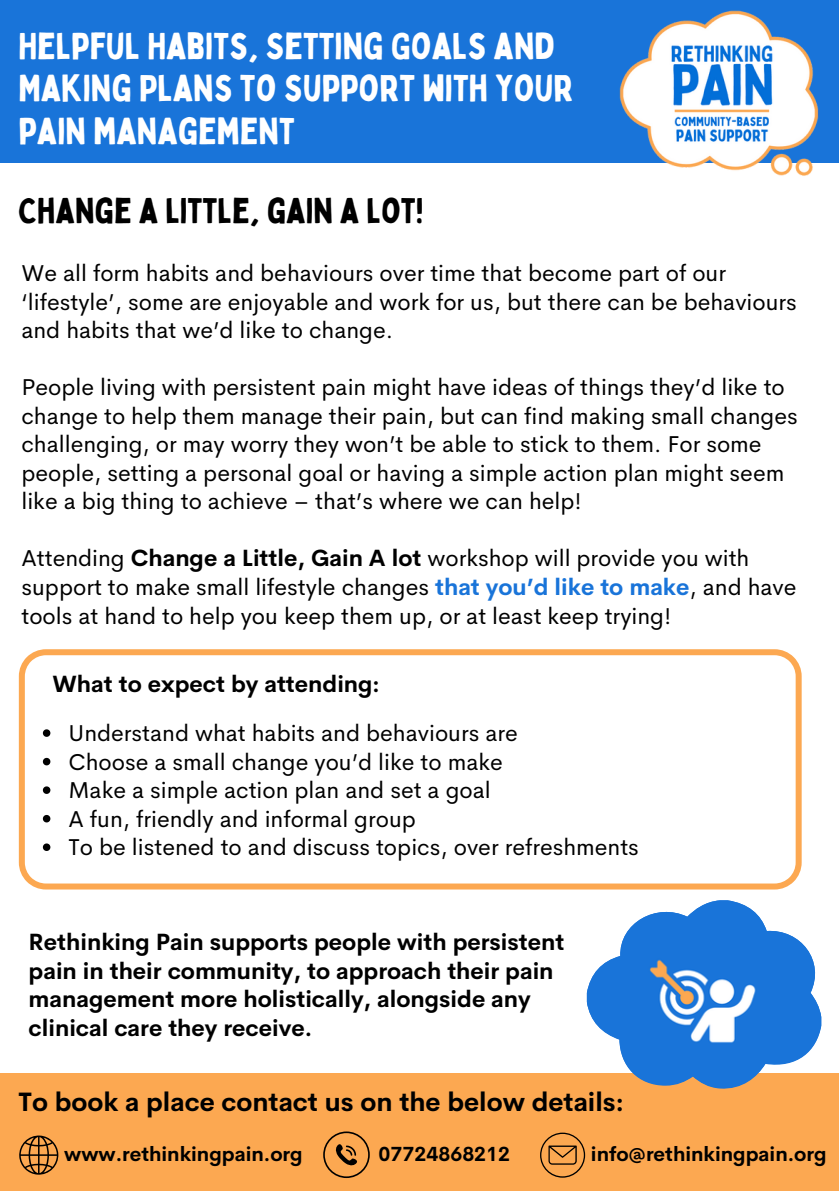
<style>
.page{position:relative;width:839px;height:1191px;background:#fff}
.page>*{position:absolute;margin:0;border:0;box-sizing:border-box;transform-origin:0 0}
.t1{font:36.8px "Bobby Jones";color:#fff}
.t2{font:35px "Bobby Jones";color:#000}
.t3{font:700 26px "Cerebri Sans";color:#000}
.t4{font:23px/28.6px "Cerebri Sans";color:#000}
.t5{font:700 23px/28.6px "Cerebri Sans";color:#000}
.t6{font:700 20px "Cerebri Sans";color:#000}
.s1{font-weight:700}
.s2{font-weight:700;color:#1974d9}
</style>
<div class="page">
<div style="left:0;top:0;width:838px;height:1191px;background:#1974d9"></div>
<div style="left:0;top:163px;width:838px;height:992px;background:#fff"></div>
<div style="left:0;top:1073px;width:838px;height:118px;background:#fca851"></div>
<svg style="left:19px;top:1135px;width:40px;height:40px"></svg>
<svg style="left:323px;top:1132px;width:47px;height:46px"></svg>
<svg style="left:540px;top:1133px;width:45px;height:45px"></svg>
<img style="left:619px;top:10px;width:200px;height:166px">
<svg style="left:586px;top:900px;width:235px;height:188px"></svg>
<svg style="left:19px;top:649px;width:782px;height:241px"></svg>
<svg style="left:43px;top:729px;width:7px;height:8px"></svg>
<svg style="left:43px;top:758px;width:7px;height:7px"></svg>
<svg style="left:43px;top:786px;width:7px;height:8px"></svg>
<svg style="left:43px;top:815px;width:7px;height:7px"></svg>
<svg style="left:43px;top:843px;width:7px;height:8px"></svg>
<img style="left:642px;top:939px;width:124px;height:125px">
<p class="t1" style="left:18px;top:22px;width:537px">HELPFUL HABITS, SETTING GOALS AND</p>
<p class="t1" style="left:18px;top:65px;width:556px">MAKING PLANS TO SUPPORT WITH YOUR</p>
<p class="t1" style="left:18px;top:108px;width:278px">PAIN MANAGEMENT</p>
<p class="t2" style="left:18px;top:188px;width:406px">CHANGE A LITTLE, GAIN A LOT!</p>
<p class="t4" style="left:21px;top:259px;width:777px">We all form habits and behaviours over time that become part of our ‘lifestyle’, some are enjoyable and work for us, but there can be behaviours and habits that we’d like to change.</p>
<p class="t4" style="left:21px;top:373px;width:777px">People living with persistent pain might have ideas of things they’d like to change to help them manage their pain, but can find making small changes challenging, or may worry they won’t be able to stick to them. For some people, setting a personal goal or having a simple action plan might seem like a big thing to achieve – that’s where we can help!</p>
<p class="t4" style="left:21px;top:544px;width:776px">Attending <span class="s1">Change a Little, Gain A lot</span> workshop will provide you with support to make small lifestyle changes <span class="s2">that you’d like to make</span>, and have tools at hand to help you keep them up, or at least keep trying!</p>
<p class="t5" style="left:52px;top:670px;width:329px">What to expect by attending:</p>
<p class="t4" style="left:68px;top:719px;width:451px">Understand what habits and behaviours are</p>
<p class="t4" style="left:68px;top:748px;width:436px">Choose a small change you’d like to make</p>
<p class="t4" style="left:68px;top:776px;width:424px">Make a simple action plan and set a goal</p>
<p class="t4" style="left:68px;top:805px;width:349px">A fun, friendly and informal group</p>
<p class="t4" style="left:68px;top:833px;width:572px">To be listened to and discuss topics, over refreshments</p>
<p class="t5" style="left:29px;top:928px;width:537px">Rethinking Pain supports people with persistent pain in their community, to approach their pain management more holistically, alongside any clinical care they receive.</p>
<p class="t3" style="left:18px;top:1085px;width:606px">To book a place contact us on the below details:</p>
<p class="t6" style="left:64px;top:1141px;width:240px">www.rethinkingpain.org</p>
<p class="t6" style="left:378px;top:1141px;width:133px">07724868212</p>
<p class="t6" style="left:591px;top:1141px;width:237px">info@rethinkingpain.org</p>
</div>
